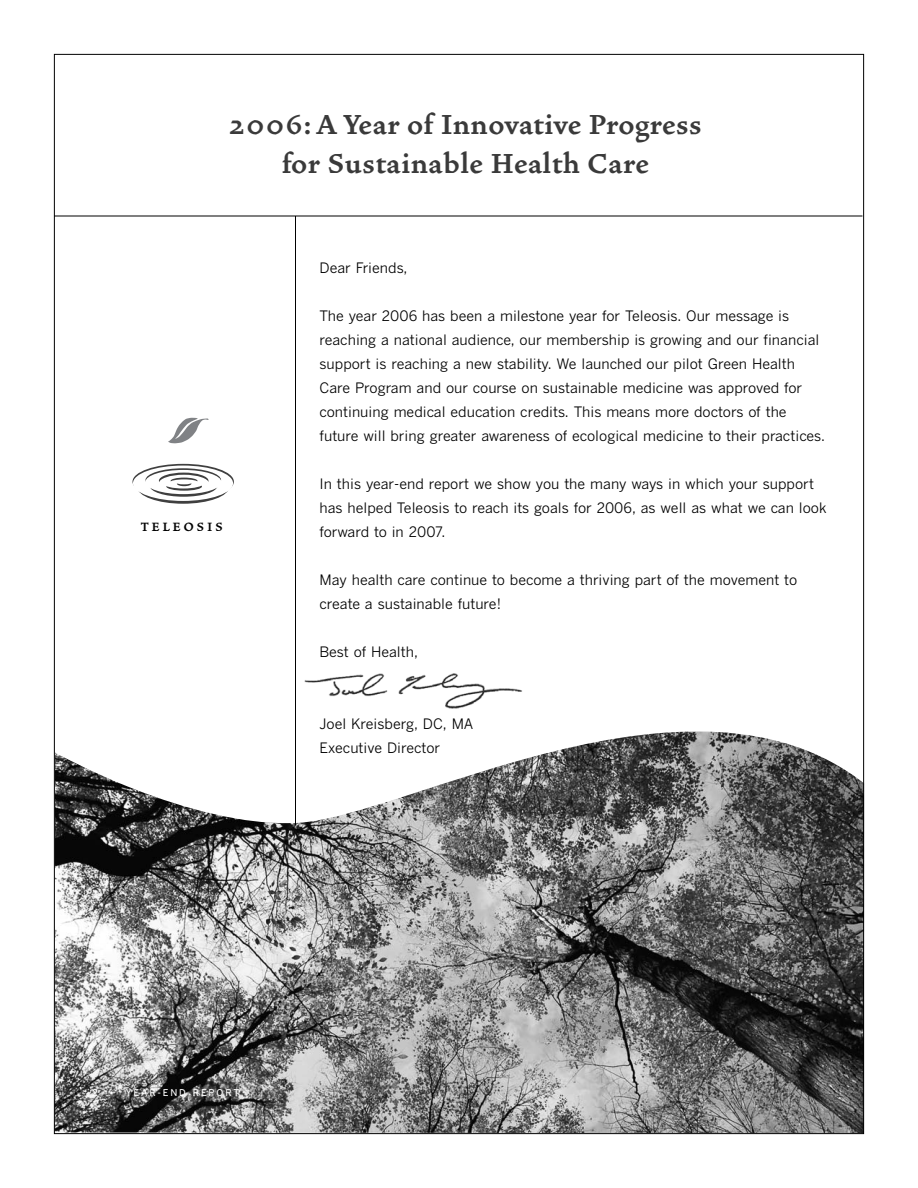
<style>
.page{position:relative;width:918px;height:1188px;background:#fff}
.page>*{position:absolute;margin:0;border:0;box-sizing:border-box;transform-origin:0 0}
.t1{font:700 34.5px/39px "Vendetta";letter-spacing:.025em;color:#3a3a3a;text-align:center}
.t2{font:700 15.15px "Vendetta";letter-spacing:.215em;color:#000}
.t3{font:14.25px/24px "Benton Gothic";color:#000}
.t4{font:500 9.3px "Benton Gothic";letter-spacing:.195em;color:#fff}
</style>
<div class="page">
<img style="left:56px;top:731px;width:806px;height:401px">
<svg style="left:168px;top:418px;width:41px;height:25px"></svg>
<svg style="left:133px;top:464px;width:101px;height:35px"></svg>
<svg style="left:137px;top:470px;width:92px;height:34px"></svg>
<div style="left:133px;top:466px;width:100px;height:35px;background:#fff;border-radius:50%"></div>
<svg style="left:145px;top:468px;width:76px;height:24px"></svg>
<svg style="left:150px;top:475px;width:67px;height:22px"></svg>
<div style="left:145px;top:470px;width:76px;height:24px;background:#fff;border-radius:50%"></div>
<svg style="left:159px;top:473px;width:49px;height:16px"></svg>
<div style="left:159px;top:475px;width:50px;height:17px;background:#fff;border-radius:50%"></div>
<svg style="left:166px;top:482px;width:36px;height:9px"></svg>
<svg style="left:164px;top:479px;width:39px;height:10px"></svg>
<svg style="left:171px;top:478px;width:27px;height:6px"></svg>
<div style="left:170px;top:479px;width:28px;height:6px;background:#fff;border-radius:50%"></div>
<svg style="left:177px;top:481px;width:14px;height:5px"></svg>
<hr style="left:176px;top:481px;width:16px;height:3px;background:#fff;border-radius:50%">
<hr style="left:54px;top:216px;width:808px;height:1px;background:#000">
<hr style="left:295px;top:216px;width:1px;height:610px;background:#000">
<img style="left:304px;top:673px;width:218px;height:36px">
<h1 class="t1" style="left:229px;top:107px;width:474px">2006: A Year of Innovative Progress for Sustainable Health Care</h1>
<p class="t2" style="left:141px;top:521px;width:83px">TELEOSIS</p>
<p class="t3" style="left:320px;top:257px;width:90px">Dear Friends,</p>
<p class="t3" style="left:319px;top:305px;width:507px">The year 2006 has been a milestone year for Teleosis. Our message is reaching a national audience, our membership is growing and our financial support is reaching a new stability. We launched our pilot Green Health Care Program and our course on sustainable medicine was approved for continuing medical education credits. This means more doctors of the future will bring greater awareness of ecological medicine to their practices.</p>
<p class="t3" style="left:319px;top:473px;width:509px">In this year-end report we show you the many ways in which your support has helped Teleosis to reach its goals for 2006, as well as what we can look forward to in 2007.</p>
<p class="t3" style="left:319px;top:569px;width:479px">May health care continue to become a thriving part of the movement to create a sustainable future!</p>
<p class="t3" style="left:319px;top:641px;width:100px">Best of Health,</p>
<p class="t3" style="left:319px;top:713px;width:156px">Joel Kreisberg, DC, MA<br>Executive Director</p>
<p class="t4" style="left:92px;top:1089px;width:7px">2</p>
<p class="t4" style="left:110px;top:1089px;width:131px">• YEAR-END REPORT</p>
</div>
